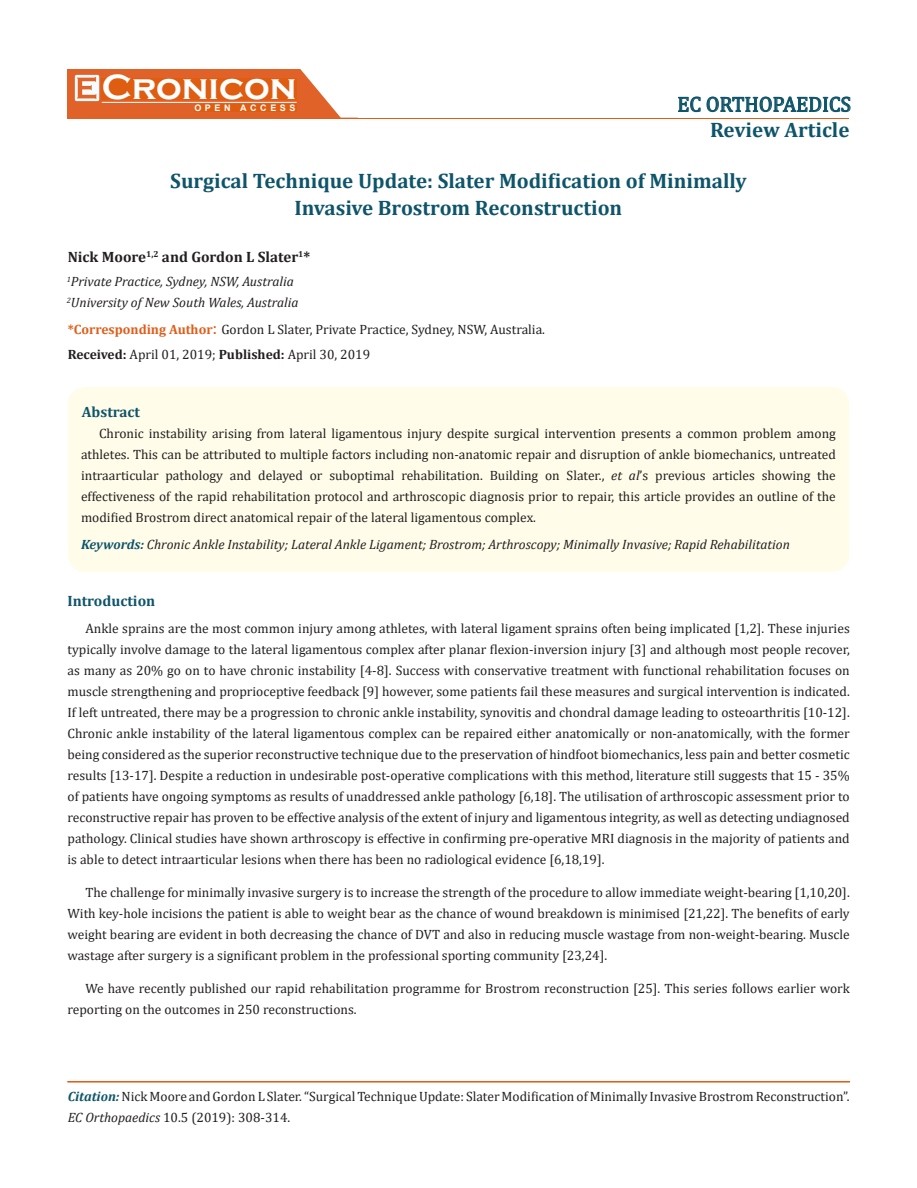
<style>
.page{position:relative;width:917px;height:1188px;background:#fff}
.page>*{position:absolute;margin:0;border:0;box-sizing:border-box;transform-origin:0 0}
.t1{font:700 36px "Copperplate Gothic";color:#fff}
.t2{font:700 21px/27px "Cambria";color:#0e546a;text-align:center}
.t3{font:21px "Cambria";color:#0e546a}
.t4{font:700 15px "Cambria";color:#231f20}
.t5{font:700 15px "Cambria";color:#0e546a}
.t6{font:13.5px/21px "Cambria";color:#231f20;text-align:justify}
.t7{font:italic 13.5px "Cambria";color:#231f20}
.t8{font:700 9px "Arial";letter-spacing:.4em;color:#fff}
.s1{font-weight:700;color:#e05d1a}
.s2{font-size:18px;color:#e05d1a}
.s3{font-weight:700}
.s4{font-style:italic}
.s5{font-weight:700;color:#0e546a}
.s6{font-weight:700;font-style:italic;color:#0e546a}
</style>
<div class="page">
<div style="left:67px;top:70px;width:290px;height:49px;background:#e06228"></div>
<svg style="left:300px;top:69px;width:58px;height:49px"></svg>
<img style="left:75px;top:75px;width:24px;height:26px">
<div style="left:102px;top:79px;width:195px;height:21px;background:#df5d11"></div>
<div style="left:194px;top:105px;width:103px;height:7px;background:#df5d11"></div>
<svg style="left:678px;top:97px;width:22px;height:15px"></svg>
<svg style="left:706px;top:97px;width:144px;height:15px"></svg>
<hr style="left:102px;top:102px;width:194px;height:1px;background:#fff">
<hr style="left:279px;top:118px;width:569px;height:1px;background:#e05d1a">
<div style="left:68px;top:387px;width:781px;height:185px;background:#fffde9;border-radius:18px"></div>
<p class="t1" style="left:102px;top:68px;width:196px">Cronicon</p>
<p class="t8" style="left:194px;top:102px;width:103px">OPEN ACCESS</p>
<p class="t3" style="left:677px;top:92px;width:175px">EC ORTHOPAEDICS</p>
<p class="t2" style="left:710px;top:116px;width:141px">Review Article</p>
<p class="t2" style="left:170px;top:166px;width:578px">Surgical Technique Update: Slater Modification of Minimally<br>Invasive Brostrom Reconstruction</p>
<p class="t4" style="left:68px;top:247px;width:244px">Nick Moore<sup>1,2</sup> and Gordon L Slater<sup>1</sup>*</p>
<p class="t7" style="left:67px;top:272px;width:228px"><sup>1</sup>Private Practice, Sydney, NSW, Australia</p>
<p class="t7" style="left:67px;top:293px;width:233px"><sup>2</sup>University of New South Wales, Australia</p>
<p class="t6" style="left:68px;top:319px;width:479px"><span class="s1">*Corresponding Author</span><span class="s2">:</span> Gordon L Slater, Private Practice, Sydney, NSW, Australia.</p>
<p class="t6" style="left:68px;top:344px;width:304px"><span class="s3">Received:</span> April 01, 2019; <span class="s3">Published:</span> April 30, 2019</p>
<p class="t5" style="left:82px;top:401px;width:60px">Abstract</p>
<p class="t6" style="left:81px;top:423px;width:756px;text-indent:18px">Chronic instability arising from lateral ligamentous injury despite surgical intervention presents a common problem among athletes. This can be attributed to multiple factors including non-anatomic repair and disruption of ankle biomechanics, untreated intraarticular pathology and delayed or suboptimal rehabilitation. Building on Slater., <span class="s4">et al</span>’s previous articles showing the effectiveness of the rapid rehabilitation protocol and arthroscopic diagnosis prior to repair, this article provides an outline of the modified Brostrom direct anatomical repair of the lateral ligamentous complex.</p>
<p class="t7" style="left:81px;top:535px;width:710px"><span class="s5">Keywords:</span> Chronic Ankle Instability; Lateral Ankle Ligament; Brostrom; Arthroscopy; Minimally Invasive; Rapid Rehabilitation</p>
<p class="t5" style="left:67px;top:590px;width:89px">Introduction</p>
<p class="t6" style="left:67px;top:618px;width:783px;text-indent:18px">Ankle sprains are the most common injury among athletes, with lateral ligament sprains often being implicated [1,2]. These injuries typically involve damage to the lateral ligamentous complex after planar flexion-inversion injury [3] and although most people recover, as many as 20% go on to have chronic instability [4-8]. Success with conservative treatment with functional rehabilitation focuses on muscle strengthening and proprioceptive feedback [9] however, some patients fail these measures and surgical intervention is indicated.<br>If left untreated, there may be a progression to chronic ankle instability, synovitis and chondral damage leading to osteoarthritis [10-12].<br>Chronic ankle instability of the lateral ligamentous complex can be repaired either anatomically or non-anatomically, with the former being considered as the superior reconstructive technique due to the preservation of hindfoot biomechanics, less pain and better cosmetic results [13-17]. Despite a reduction in undesirable post-operative complications with this method, literature still suggests that 15 - 35% of patients have ongoing symptoms as results of unaddressed ankle pathology [6,18]. The utilisation of arthroscopic assessment prior to reconstructive repair has proven to be effective analysis of the extent of injury and ligamentous integrity, as well as detecting undiagnosed pathology. Clinical studies have shown arthroscopy is effective in confirming pre-operative MRI diagnosis in the majority of patients and is able to detect intraarticular lesions when there has been no radiological evidence [6,18,19].</p>
<p class="t6" style="left:67px;top:882px;width:783px;text-indent:18px">The challenge for minimally invasive surgery is to increase the strength of the procedure to allow immediate weight-bearing [1,10,20].<br>With key-hole incisions the patient is able to weight bear as the chance of wound breakdown is minimised [21,22]. The benefits of early weight bearing are evident in both decreasing the chance of DVT and also in reducing muscle wastage from non-weight-bearing. Muscle wastage after surgery is a significant problem in the professional sporting community [23,24].</p>
<p class="t6" style="left:67px;top:978px;width:783px;text-indent:18px">We have recently published our rapid rehabilitation programme for Brostrom reconstruction [25]. This series follows earlier work reporting on the outcomes in 250 reconstructions.</p>
<p class="t6" style="left:68px;top:1086px;width:783px"><span class="s6">Citation:</span> Nick Moore and Gordon L Slater. “Surgical Technique Update: Slater Modification of Minimally Invasive Brostrom Reconstruction”.<br><span class="s4">EC Orthopaedics</span> 10.5 (2019): 308-314.</p>
</div>
